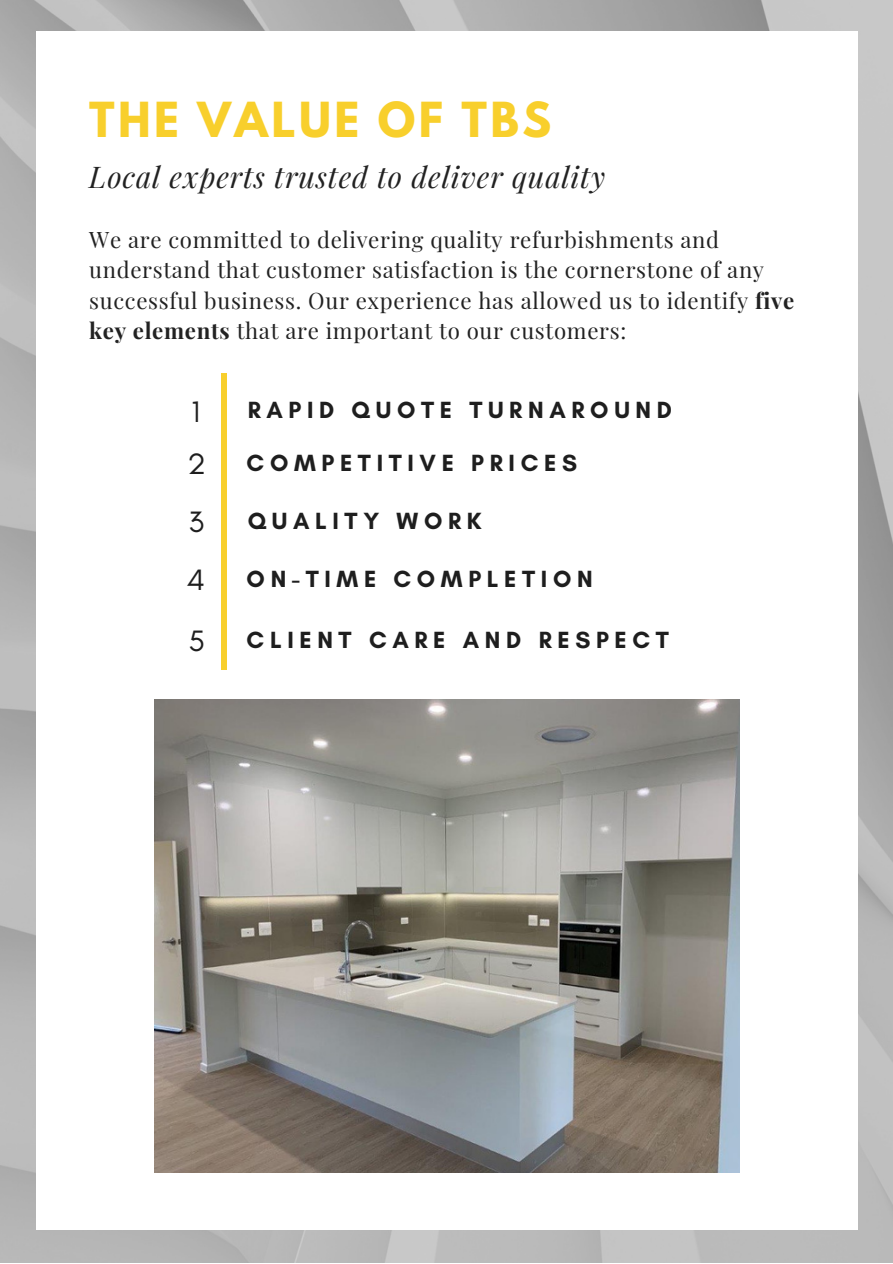
<style>
.page{position:relative;width:893px;height:1264px;background:#fff}
.page>*{position:absolute;margin:0;border:0;box-sizing:border-box;transform-origin:0 0}
.t1{font:700 42.75px "League Spartan";letter-spacing:.08em;color:#f8cf2c}
.t2{font:30px "Glacial Indifference";color:#1e1e1e}
.t3{font:italic 29.25px "Playfair Display";letter-spacing:.03em;color:#222}
.t4{font:700 23.85px "Glacial Indifference";letter-spacing:.235em;color:#1e1e1e}
.t5{font:22.2px/30.3px "Playfair Display";letter-spacing:.03em;color:#222}
.s1{font-weight:700}
</style>
<div class="page">
<img style="left:0;top:0;width:892px;height:1262px">
<div style="left:36px;top:32px;width:821px;height:1198px;background:#fff"></div>
<div style="left:222px;top:373px;width:5px;height:296px;background:#f8cf2c"></div>
<img style="left:154px;top:699px;width:585px;height:473px">
<h1 class="t1" style="left:89px;top:99px;width:463px">THE VALUE OF TBS</h1>
<h3 class="t3" style="left:89px;top:156px;width:517px">Local experts trusted to deliver quality</h3>
<p class="t5" style="left:89px;top:224px;width:706px">We are committed to delivering quality refurbishments and understand that customer satisfaction is the cornerstone of any successful business. Our experience has allowed us to identify <span class="s1">five key elements</span> that are important to our customers:</p>
<h2 class="t2" style="left:191px;top:393px;width:10px">1</h2>
<p class="t4" style="left:248px;top:395px;width:426px">RAPID QUOTE TURNAROUND</p>
<h2 class="t2" style="left:187px;top:445px;width:20px">2</h2>
<p class="t4" style="left:246px;top:448px;width:332px">COMPETITIVE PRICES</p>
<h2 class="t2" style="left:188px;top:503px;width:17px">3</h2>
<p class="t4" style="left:248px;top:506px;width:235px">QUALITY WORK</p>
<h2 class="t2" style="left:187px;top:562px;width:20px">4</h2>
<p class="t4" style="left:246px;top:564px;width:347px">ON-TIME COMPLETION</p>
<h2 class="t2" style="left:188px;top:622px;width:18px">5</h2>
<p class="t4" style="left:246px;top:625px;width:424px">CLIENT CARE AND RESPECT</p>
</div>
